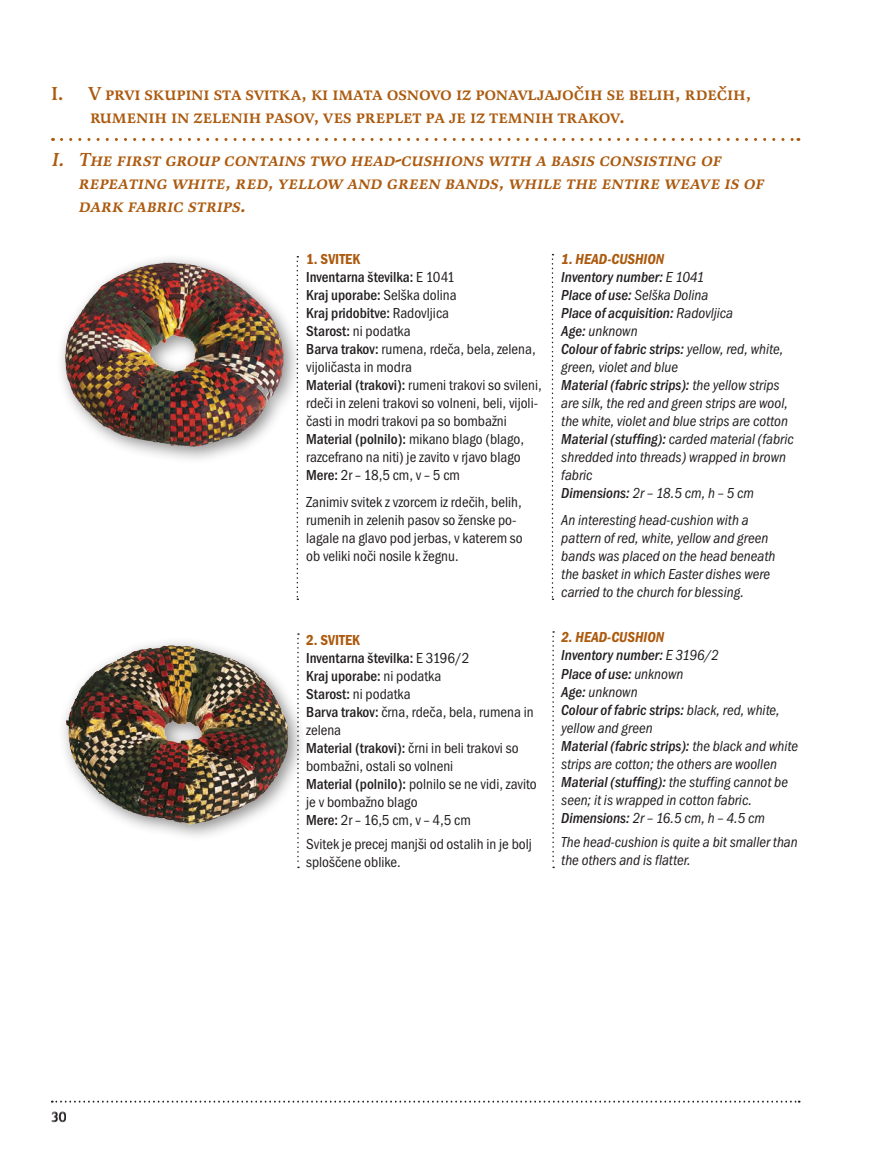
<style>
.page{position:relative;width:893px;height:1149px;background:#fff}
.page>*{position:absolute;margin:0;border:0;box-sizing:border-box;transform-origin:0 0}
.t1{font:italic 500 19.5px/22.5px "Latienne SCTEE";color:#ac5a0e}
.t2{font:500 19.5px/22.5px "Latienne SCTEE";letter-spacing:-.01em;color:#ac5a0e}
.t3{font:italic condensed 15px/18px "Franklin Got Itc TEE";color:#231f20}
.t4{font:condensed 15px/18px "Franklin Got Itc TEE";color:#231f20}
.t5{font:15px "SS Rotis Serif";color:#231f20}
.s1{font-weight:600;color:#ac5a0e}
.s2{font-weight:500}
</style>
<div class="page">
<svg style="left:52px;top:1100px;width:748px;height:2px"></svg>
<div style="left:55px;top:252px;width:247px;height:212px;background:#231f20;opacity:.51"></div>
<img style="left:82px;top:262px;width:89px;height:48px">
<div style="left:57px;top:635px;width:249px;height:206px;background:#231f20;opacity:.51"></div>
<img style="left:66px;top:645px;width:102px;height:93px">
<svg style="left:62px;top:138px;width:737px;height:3px"></svg>
<svg style="left:552px;top:254px;width:1px;height:346px"></svg>
<svg style="left:297px;top:256px;width:1px;height:344px"></svg>
<svg style="left:552px;top:631px;width:2px;height:236px"></svg>
<svg style="left:297px;top:633px;width:2px;height:234px"></svg>
<h1 class="t2" style="left:90px;top:82px;width:663px;text-indent:-39px">I. V prvi skupini sta svitka, ki imata osnovo iz ponavljajočih se belih, rdečih, rumenih in zelenih pasov, ves preplet pa je iz temnih trakov.</h1>
<h1 class="t1" style="left:78px;top:149px;width:691px;text-indent:-27px">I. The first group contains two head-cushions with a basis consisting of repeating white,red,yellow and green bands,while the entire weave is of dark fabric strips.</h1>
<p class="t4" style="left:306px;top:250px;width:237px"><span class="s1">1. SVITEK<br></span><span class="s2">Inventarna številka:</span> E 1041<br><span class="s2">Kraj uporabe:</span> Selška dolina<br><span class="s2">Kraj pridobitve:</span> Radovljica<br><span class="s2">Starost:</span> ni podatka<br><span class="s2">Barva trakov:</span> rumena, rdeča, bela, zelena, vijoličasta in modra<br><span class="s2">Material (trakovi):</span> rumeni trakovi so svileni, rdeči in zeleni trakovi so volneni, beli, vijoli&shy;časti in modri trakovi pa so bombažni<br><span class="s2">Material (polnilo):</span> mikano blago (blago, razcefrano na niti) je zavito v rjavo blago<br><span class="s2">Mere:</span> 2r – 18,5 cm, v – 5 cm</p>
<p class="t3" style="left:561px;top:250px;width:234px"><span class="s1">1. HEAD-CUSHION<br></span><span class="s2">Inventory number:</span> E 1041<br><span class="s2">Place of use:</span> Selška Dolina<br><span class="s2">Place of acquisition:</span> Radovljica<br><span class="s2">Age:</span> unknown<br><span class="s2">Colour of fabric strips:</span> yellow, red, white, green, violet and blue<br><span class="s2">Material (fabric strips):</span> the yellow strips are silk, the red and green strips are wool, the white, violet and blue strips are cotton<br><span class="s2">Material (stuffing):</span> carded material (fabric shredded into threads) wrapped in brown fabric<br><span class="s2">Dimensions:</span> 2r – 18.5 cm, h – 5 cm</p>
<p class="t4" style="left:306px;top:493px;width:218px">Zanimiv svitek z vzorcem iz rdečih, belih, rumenih in zelenih pasov so ženske po&shy;lagale na glavo pod jerbas, v katerem so ob veliki noči nosile k žegnu.</p>
<p class="t3" style="left:561px;top:511px;width:216px">An interesting head-cushion with a pattern of red, white, yellow and green bands was placed on the head beneath the basket in which Easter dishes were carried to the church for blessing.</p>
<p class="t5" style="left:51px;top:1107px;width:17px">30</p>
<p class="t4" style="left:306px;top:630px;width:232px"><span class="s1">2. SVITEK<br></span><span class="s2">Inventarna številka:</span> E 3196/2<br><span class="s2">Kraj uporabe:</span> ni podatka<br><span class="s2">Starost:</span> ni podatka<br><span class="s2">Barva trakov:</span> črna, rdeča, bela, rumena in zelena<br><span class="s2">Material (trakovi):</span> črni in beli trakovi so bombažni, ostali so volneni<br><span class="s2">Material (polnilo):</span> polnilo se ne vidi, zavito je v bombažno blago<br><span class="s2">Mere:</span> 2r – 16,5 cm, v – 4,5 cm</p>
<p class="t4" style="left:306px;top:835px;width:227px">Svitek je precej manjši od ostalih in je bolj sploščene oblike.</p>
<p class="t3" style="left:561px;top:628px;width:238px"><span class="s1">2. HEAD-CUSHION<br></span><span class="s2">Inventory number:</span> E 3196/2<br><span class="s2">Place of use:</span> unknown<br><span class="s2">Age:</span> unknown<br><span class="s2">Colour of fabric strips:</span> black, red, white, yellow and green<br><span class="s2">Material (fabric strips):</span> the black and white strips are cotton; the others are woollen<br><span class="s2">Material (stuffing):</span> the stuffing cannot be seen; it is wrapped in cotton fabric.<br><span class="s2">Dimensions:</span> 2r – 16.5 cm, h – 4.5 cm</p>
<p class="t3" style="left:561px;top:833px;width:238px">The head-cushion is quite a bit smaller than the others and is flatter.</p>
</div>
